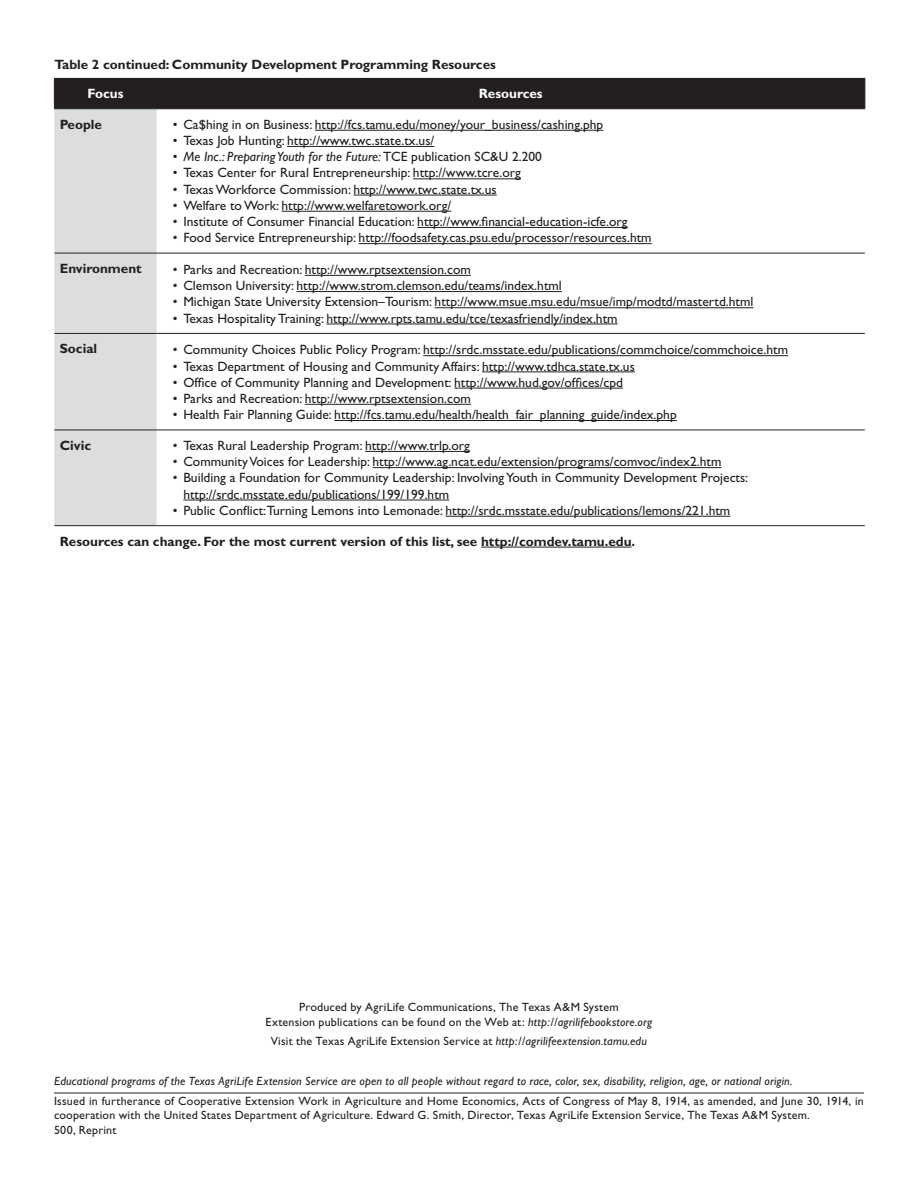
<style>
.page{position:relative;width:918px;height:1188px;background:#fff}
.page>*{position:absolute;margin:0;border:0;box-sizing:border-box;transform-origin:0 0}
.Table_text{font:13.5px/16.2px "Gill Sans";color:#231f20}
.t1{font:700 13.5px "Gill Sans";color:#231f20}
.Table_text-2{font:italic 13.5px "Gill Sans";color:#231f20}
.t2{font:700 13.5px "Gill Sans";color:#fff}
.t3{font:12px/14.4px "Gill Sans";letter-spacing:.015em;color:#231f20}
.Statement{font:italic 12px "Gill Sans";letter-spacing:.015em;color:#231f20}
.s1{font-style:normal}
.s2{font-style:italic}
</style>
<div class="page">
<svg style="left:54px;top:78px;width:811px;height:447px"></svg>
<hr style="left:54px;top:78px;width:1px;height:30px;background:#231f20">
<hr style="left:156px;top:78px;width:1px;height:30px;background:#231f20">
<hr style="left:864px;top:78px;width:1px;height:30px;background:#231f20">
<hr style="left:54px;top:108px;width:103px;height:1px;background:#231f20">
<hr style="left:157px;top:108px;width:708px;height:1px;background:#231f20">
<hr style="left:54px;top:333px;width:103px;height:1px;background:#231f20">
<hr style="left:157px;top:333px;width:708px;height:1px;background:#231f20">
<hr style="left:54px;top:253px;width:103px;height:1px;background:#231f20">
<hr style="left:157px;top:253px;width:708px;height:1px;background:#231f20">
<hr style="left:54px;top:430px;width:103px;height:1px;background:#231f20">
<hr style="left:157px;top:430px;width:708px;height:1px;background:#231f20">
<hr style="left:54px;top:525px;width:103px;height:1px;background:#231f20">
<hr style="left:157px;top:525px;width:708px;height:1px;background:#231f20">
<hr style="left:315px;top:130px;width:288px;height:1px;background:#231f20">
<hr style="left:287px;top:146px;width:147px;height:1px;background:#231f20">
<hr style="left:413px;top:179px;width:108px;height:1px;background:#231f20">
<hr style="left:353px;top:195px;width:144px;height:1px;background:#231f20">
<hr style="left:282px;top:211px;width:169px;height:1px;background:#231f20">
<hr style="left:417px;top:227px;width:211px;height:1px;background:#231f20">
<hr style="left:359px;top:243px;width:293px;height:1px;background:#231f20">
<hr style="left:305px;top:275px;width:166px;height:1px;background:#231f20">
<hr style="left:297px;top:291px;width:265px;height:1px;background:#231f20">
<hr style="left:435px;top:307px;width:319px;height:1px;background:#231f20">
<hr style="left:326px;top:324px;width:292px;height:1px;background:#231f20">
<hr style="left:423px;top:355px;width:365px;height:1px;background:#231f20">
<hr style="left:482px;top:372px;width:153px;height:1px;background:#231f20">
<hr style="left:454px;top:388px;width:169px;height:1px;background:#231f20">
<hr style="left:305px;top:404px;width:166px;height:1px;background:#231f20">
<hr style="left:334px;top:420px;width:343px;height:1px;background:#231f20">
<hr style="left:365px;top:451px;width:105px;height:1px;background:#231f20">
<hr style="left:373px;top:467px;width:348px;height:1px;background:#231f20">
<hr style="left:183px;top:500px;width:266px;height:1px;background:#231f20">
<hr style="left:445px;top:516px;width:285px;height:1px;background:#231f20">
<hr style="left:481px;top:547px;width:151px;height:1px;background:#231f20">
<hr style="left:54px;top:1093px;width:810px;height:1px;background:#231f20">
<p class="t1" style="left:54px;top:57px;width:443px">Table 2 continued: Community Development Programming Resources</p>
<p class="t2" style="left:87px;top:85px;width:38px">Focus</p>
<p class="t2" style="left:479px;top:85px;width:65px">Resources</p>
<p class="t1" style="left:60px;top:116px;width:44px">People</p>
<p class="Table_text" style="left:173px;top:116px;width:432px">• Ca$hing in on Business: http://fcs.tamu.edu/money/your_business/cashing.php</p>
<p class="Table_text" style="left:173px;top:133px;width:263px">• Texas Job Hunting: http://www.twc.state.tx.us/</p>
<p class="Table_text-2" style="left:173px;top:149px;width:371px"><span class="s1">•</span> Me Inc.: Preparing Youth for the Future: <span class="s1">TCE publication SC&amp;U 2.200</span></p>
<p class="Table_text" style="left:173px;top:165px;width:350px">• Texas Center for Rural Entrepreneurship: http://www.tcre.org</p>
<p class="Table_text" style="left:173px;top:181px;width:325px">• Texas Workforce Commission: http://www.twc.state.tx.us</p>
<p class="Table_text" style="left:173px;top:197px;width:280px">• Welfare to Work: http://www.welfaretowork.org/</p>
<p class="Table_text" style="left:173px;top:214px;width:456px">• Institute of Consumer Financial Education: http://www.financial-education-icfe.org</p>
<p class="Table_text" style="left:173px;top:230px;width:480px">• Food Service Entrepreneurship: http://foodsafety.cas.psu.edu/processor/resources.htm</p>
<p class="t1" style="left:60px;top:261px;width:83px">Environment</p>
<p class="Table_text" style="left:173px;top:261px;width:300px">• Parks and Recreation: http://www.rptsextension.com</p>
<p class="Table_text" style="left:173px;top:278px;width:391px">• Clemson University: http://www.strom.clemson.edu/teams/index.html</p>
<p class="Table_text" style="left:173px;top:294px;width:582px">• Michigan State University Extension–Tourism: http://www.msue.msu.edu/msue/imp/modtd/mastertd.html</p>
<p class="Table_text" style="left:173px;top:310px;width:446px">• Texas Hospitality Training: http://www.rpts.tamu.edu/tce/texasfriendly/index.htm</p>
<p class="t1" style="left:60px;top:341px;width:39px">Social</p>
<p class="Table_text" style="left:173px;top:342px;width:617px">• Community Choices Public Policy Program: http://srdc.msstate.edu/publications/commchoice/commchoice.htm</p>
<p class="Table_text" style="left:173px;top:358px;width:464px">• Texas Department of Housing and Community Affairs: http://www.tdhca.state.tx.us</p>
<p class="Table_text" style="left:173px;top:374px;width:452px">• Office of Community Planning and Development: http://www.hud.gov/offices/cpd</p>
<p class="Table_text" style="left:173px;top:390px;width:300px">• Parks and Recreation: http://www.rptsextension.com</p>
<p class="Table_text" style="left:173px;top:407px;width:505px">• Health Fair Planning Guide: http://fcs.tamu.edu/health/health_fair_planning_guide/index.php</p>
<p class="t1" style="left:60px;top:437px;width:33px">Civic</p>
<p class="Table_text" style="left:173px;top:438px;width:299px">• Texas Rural Leadership Program: http://www.trlp.org</p>
<p class="Table_text" style="left:173px;top:454px;width:550px">• Community Voices for Leadership: http://www.ag.ncat.edu/extension/programs/comvoc/index2.htm</p>
<p class="Table_text" style="left:183px;top:470px;width:566px;text-indent:-10px">• Building a Foundation for Community Leadership: Involving Youth in Community Development Projects: http://srdc.msstate.edu/publications/199/199.htm</p>
<p class="Table_text" style="left:173px;top:502px;width:559px">• Public Conflict:Turning Lemons into Lemonade: http://srdc.msstate.edu/publications/lemons/221.htm</p>
<p class="t1" style="left:60px;top:533px;width:577px">Resources can change. For the most current version of this list, see http://comdev.tamu.edu.</p>
<p class="t3" style="left:299px;top:1000px;width:321px">Produced by AgriLife Communications, The Texas A&amp;M System</p>
<p class="t3" style="left:266px;top:1015px;width:388px">Extension publications can be found on the Web at: <span class="s2">http://agrilifebookstore.org</span></p>
<p class="t3" style="left:271px;top:1034px;width:378px">Visit the Texas AgriLife Extension Service at <span class="s2">http://agrilifeextension.tamu.edu</span></p>
<p class="Statement" style="left:54px;top:1074px;width:740px">Educational programs of the Texas AgriLife Extension Service are open to all people without regard to race, color, sex, disability, religion, age, or national origin.</p>
<p class="t3" style="left:54px;top:1094px;width:811px">Issued in furtherance of Cooperative Extension Work in Agriculture and Home Economics, Acts of Congress of May 8, 1914, as amended, and June 30, 1914, in cooperation with the United States Department of Agriculture. Edward G. Smith, Director, Texas AgriLife Extension Service, The Texas A&amp;M System.</p>
<p class="t3" style="left:54px;top:1123px;width:64px">500, Reprint</p>
</div>
